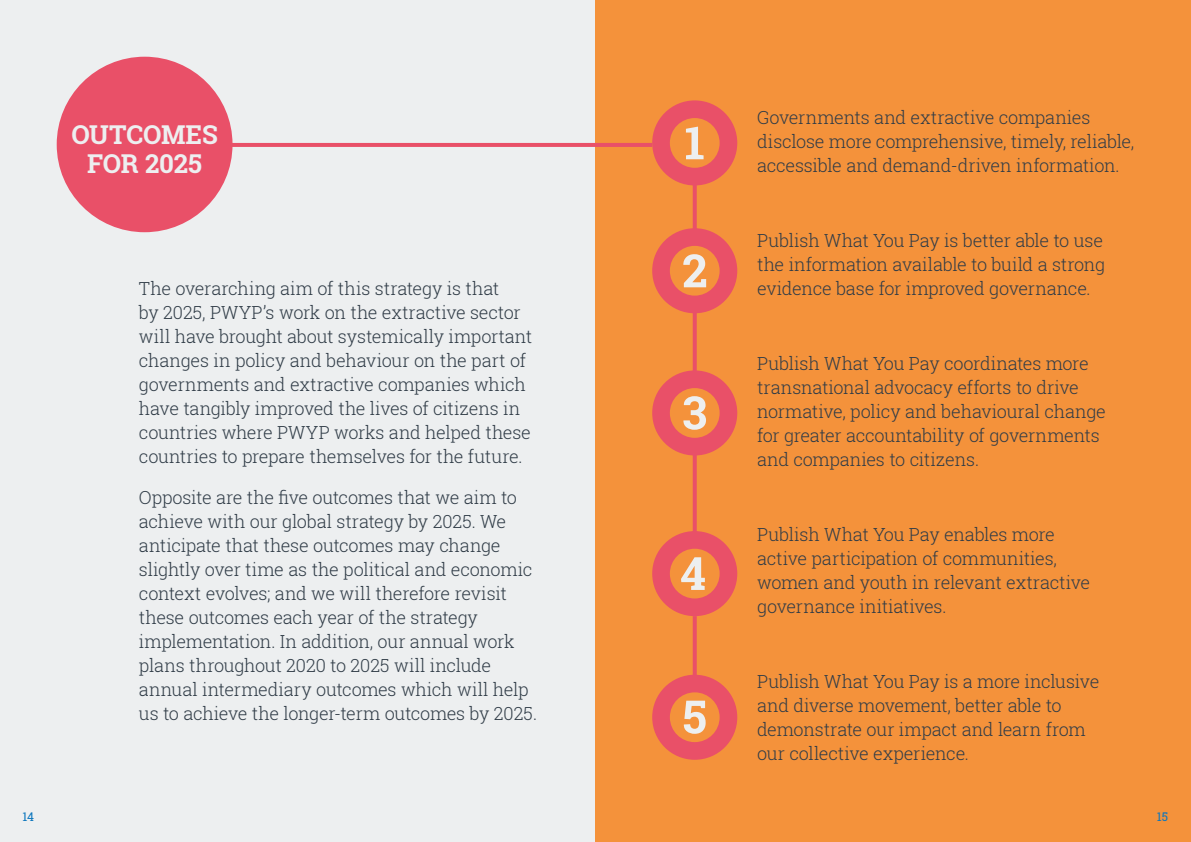
<style>
.page{position:relative;width:1191px;height:842px;background:#fff}
.page>*{position:absolute;margin:0;border:0;box-sizing:border-box;transform-origin:0 0}
.t1{font:700 26px/29px "Roboto Slab";letter-spacing:-.005em;color:#edeff0;text-align:center}
.t2{font:300 18px/24px "Roboto Slab";letter-spacing:-.015em;color:#303c47}
.t3{font:12px "Roboto Slab";color:#0c76bd}
</style>
<div class="page">
<div style="left:0;top:0;width:595px;height:842px;background:#edeff0"></div>
<div style="left:595px;top:0;width:596px;height:842px;background:#f4923b"></div>
<div style="left:57px;top:57px;width:175px;height:175px;background:#e95068;border-radius:50%"></div>
<svg style="left:652px;top:100px;width:85px;height:85px"></svg>
<svg style="left:652px;top:228px;width:85px;height:85px"></svg>
<svg style="left:652px;top:370px;width:85px;height:85px"></svg>
<svg style="left:652px;top:531px;width:85px;height:85px"></svg>
<svg style="left:652px;top:675px;width:85px;height:85px"></svg>
<svg style="left:692px;top:174px;width:4px;height:64px"></svg>
<svg style="left:692px;top:303px;width:4px;height:78px"></svg>
<svg style="left:692px;top:451px;width:4px;height:91px"></svg>
<svg style="left:692px;top:616px;width:4px;height:70px"></svg>
<hr style="left:226px;top:143px;width:426px;height:4px;background:#e95068">
<h1 class="t1" style="left:71px;top:120px;width:148px">OUTCOMES<br>FOR 2025</h1>
<p class="t2" style="left:139px;top:276px;width:395px">The overarching aim of this strategy is that<br>by 2025, PWYP’s work on the extractive sector will have brought about systemically important changes in policy and behaviour on the part of governments and extractive companies which have tangibly improved the lives of citizens in countries where PWYP works and helped these countries to prepare themselves for the future.</p>
<p class="t2" style="left:139px;top:485px;width:400px">Opposite are the five outcomes that we aim to achieve with our global strategy by 2025. We anticipate that these outcomes may change slightly over time as the political and economic context evolves; and we will therefore revisit these outcomes each year of the strategy implementation. In addition, our annual work plans throughout 2020 to 2025 will include annual intermediary outcomes which will help us to achieve the longer-term outcomes by 2025.</p>
<p class="t2" style="left:757px;top:105px;width:378px">Governments and extractive companies disclose more comprehensive, timely, reliable, accessible and demand-driven information.</p>
<p class="t2" style="left:757px;top:228px;width:349px;text-align:justify">Publish What You Pay is better able to use the information available to build a strong evidence base for improved governance.</p>
<p class="t2" style="left:757px;top:351px;width:350px">Publish What You Pay coordinates more transnational advocacy efforts to drive normative, policy and behavioural change for greater accountability of governments and companies to citizens.</p>
<p class="t2" style="left:757px;top:522px;width:334px">Publish What You Pay enables more active participation of communities, women and youth in relevant extractive governance initiatives.</p>
<p class="t2" style="left:757px;top:669px;width:344px">Publish What You Pay is a more inclusive and diverse movement, better able to demonstrate our impact and learn from our collective experience.</p>
<p class="t3" style="left:23px;top:808px;width:13px">14</p>
<p class="t3" style="left:1157px;top:808px;width:13px">15</p>
</div>
